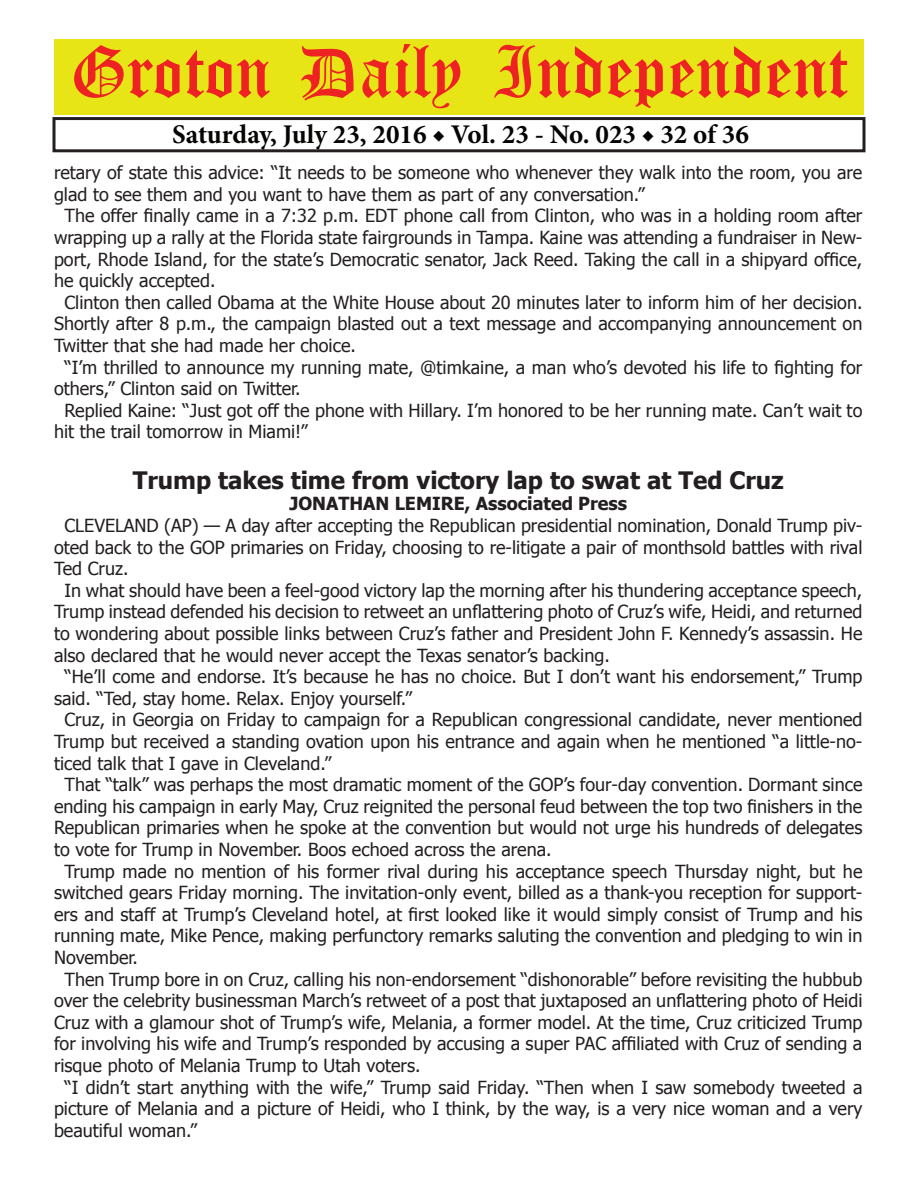
<style>
.page{position:relative;width:918px;height:1188px;background:#fff}
.page>*{position:absolute;margin:0;border:0;box-sizing:border-box;transform-origin:0 0}
.t1{font:54px "Old English Five";color:#ee2123}
.t2{font:700 27px "Minion Pro";color:#040503}
.t3{font:700 24px "Tahoma";color:#231f20}
.t4{font:18px "Tahoma";color:#231f20}
.t5{font:700 18px "Tahoma";color:#231f20}
</style>
<div class="page">
<div style="left:52px;top:117px;width:814px;height:35px;border:3px solid #231f20"></div>
<div style="left:54px;top:40px;width:810px;height:75px;background:#e7e515"></div>
<h1 class="t1" style="left:70px;top:47px;width:779px">Groton Daily Independent</h1>
<h2 class="t2" style="left:172px;top:116px;width:578px">Saturday, July 23, 2016 ◆ Vol. 23 - No. 023 ◆ 32 of 36</h2>
<p class="t4" style="left:54px;top:161px;width:810px">retary of state this advice: “It needs to be someone who whenever they walk into the room, you are</p>
<p class="t4" style="left:54px;top:182px;width:592px">glad to see them and you want to have them as part of any conversation.”</p>
<p class="t4" style="left:64px;top:204px;width:799px">The offer finally came in a 7:32 p.m. EDT phone call from Clinton, who was in a holding room after</p>
<p class="t4" style="left:54px;top:225px;width:810px">wrapping up a rally at the Florida state fairgrounds in Tampa. Kaine was attending a fundraiser in New-</p>
<p class="t4" style="left:54px;top:247px;width:810px">port, Rhode Island, for the state’s Democratic senator, Jack Reed. Taking the call in a shipyard office,</p>
<p class="t4" style="left:54px;top:269px;width:163px">he quickly accepted.</p>
<p class="t4" style="left:64px;top:290px;width:800px">Clinton then called Obama at the White House about 20 minutes later to inform him of her decision.</p>
<p class="t4" style="left:54px;top:312px;width:810px">Shortly after 8 p.m., the campaign blasted out a text message and accompanying announcement on</p>
<p class="t4" style="left:54px;top:333px;width:303px">Twitter that she had made her choice.</p>
<p class="t4" style="left:64px;top:355px;width:799px">“I’m thrilled to announce my running mate, @timkaine, a man who’s devoted his life to fighting for</p>
<p class="t4" style="left:54px;top:377px;width:248px">others,” Clinton said on Twitter.</p>
<p class="t4" style="left:64px;top:398px;width:799px">Replied Kaine: “Just got off the phone with Hillary. I’m honored to be her running mate. Can’t wait to</p>
<p class="t4" style="left:54px;top:420px;width:255px">hit the trail tomorrow in Miami!”</p>
<h3 class="t3" style="left:133px;top:463px;width:653px">Trump takes time from victory lap to swat at Ted Cruz</h3>
<p class="t5" style="left:289px;top:491px;width:339px">JONATHAN LEMIRE, Associated Press</p>
<p class="t4" style="left:65px;top:513px;width:799px">CLEVELAND (AP) — A day after accepting the Republican presidential nomination, Donald Trump piv-</p>
<p class="t4" style="left:54px;top:535px;width:810px">oted back to the GOP primaries on Friday, choosing to re-litigate a pair of monthsold battles with rival</p>
<p class="t4" style="left:54px;top:557px;width:76px">Ted Cruz.</p>
<p class="t4" style="left:65px;top:578px;width:799px">In what should have been a feel-good victory lap the morning after his thundering acceptance speech,</p>
<p class="t4" style="left:54px;top:600px;width:810px">Trump instead defended his decision to retweet an unflattering photo of Cruz’s wife, Heidi, and returned</p>
<p class="t4" style="left:54px;top:621px;width:810px">to wondering about possible links between Cruz’s father and President John F. Kennedy’s assassin. He</p>
<p class="t4" style="left:54px;top:643px;width:557px">also declared that he would never accept the Texas senator’s backing.</p>
<p class="t4" style="left:65px;top:665px;width:800px">“He’ll come and endorse. It’s because he has no choice. But I don’t want his endorsement,” Trump</p>
<p class="t4" style="left:54px;top:686px;width:359px">said. “Ted, stay home. Relax. Enjoy yourself.”</p>
<p class="t4" style="left:65px;top:708px;width:799px">Cruz, in Georgia on Friday to campaign for a Republican congressional candidate, never mentioned</p>
<p class="t4" style="left:54px;top:729px;width:810px">Trump but received a standing ovation upon his entrance and again when he mentioned “a little-no-</p>
<p class="t4" style="left:54px;top:751px;width:279px">ticed talk that I gave in Cleveland.”</p>
<p class="t4" style="left:65px;top:773px;width:800px">That “talk” was perhaps the most dramatic moment of the GOP’s four-day convention. Dormant since</p>
<p class="t4" style="left:54px;top:794px;width:810px">ending his campaign in early May, Cruz reignited the personal feud between the top two finishers in the</p>
<p class="t4" style="left:54px;top:816px;width:810px">Republican primaries when he spoke at the convention but would not urge his hundreds of delegates</p>
<p class="t4" style="left:54px;top:837px;width:499px">to vote for Trump in November. Boos echoed across the arena.</p>
<p class="t4" style="left:65px;top:859px;width:799px">Trump made no mention of his former rival during his acceptance speech Thursday night, but he</p>
<p class="t4" style="left:54px;top:881px;width:810px">switched gears Friday morning. The invitation-only event, billed as a thank-you reception for support-</p>
<p class="t4" style="left:54px;top:902px;width:810px">ers and staff at Trump’s Cleveland hotel, at first looked like it would simply consist of Trump and his</p>
<p class="t4" style="left:54px;top:924px;width:810px">running mate, Mike Pence, making perfunctory remarks saluting the convention and pledging to win in</p>
<p class="t4" style="left:54px;top:945px;width:86px">November.</p>
<p class="t4" style="left:65px;top:967px;width:800px">Then Trump bore in on Cruz, calling his non-endorsement “dishonorable” before revisiting the hubbub</p>
<p class="t4" style="left:54px;top:989px;width:810px">over the celebrity businessman March’s retweet of a post that juxtaposed an unflattering photo of Heidi</p>
<p class="t4" style="left:54px;top:1010px;width:810px">Cruz with a glamour shot of Trump’s wife, Melania, a former model. At the time, Cruz criticized Trump</p>
<p class="t4" style="left:54px;top:1032px;width:810px">for involving his wife and Trump’s responded by accusing a super PAC affiliated with Cruz of sending a</p>
<p class="t4" style="left:54px;top:1053px;width:368px">risque photo of Melania Trump to Utah voters.</p>
<p class="t4" style="left:65px;top:1075px;width:799px">“I didn’t start anything with the wife,” Trump said Friday. “Then when I saw somebody tweeted a</p>
<p class="t4" style="left:54px;top:1097px;width:810px">picture of Melania and a picture of Heidi, who I think, by the way, is a very nice woman and a very</p>
<p class="t4" style="left:54px;top:1118px;width:145px">beautiful woman.”</p>
</div>
